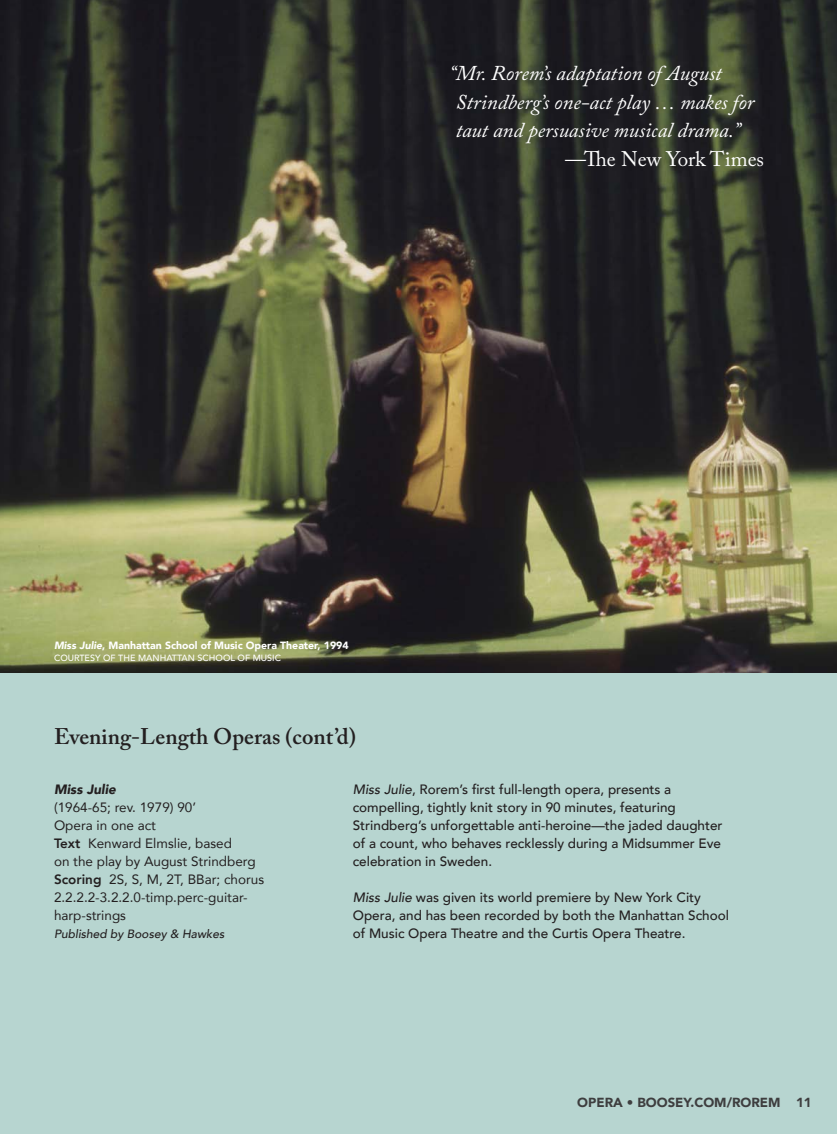
<style>
.page{position:relative;width:837px;height:1134px;background:#fff}
.page>*{position:absolute;margin:0;border:0;box-sizing:border-box;transform-origin:0 0}
.A_Head{font:600 22.5px "Adobe Caslon Pro";color:#231f20}
.Pull_quote{font:italic 21px/28.5px "Adobe Caslon Pro";color:#fff}
.Pull_quote-2{font:21px "Adobe Caslon Pro";color:#fff}
.listing_para_body{font:500 13.5px/18px "Avenir";color:#231f20}
.listing{font:13.5px/18px "Avenir";color:#231f20}
.Listing_Name{font:italic 900 13.5px "Avenir";color:#231f20}
.page_numbers_right{font:900 13.2px "Avenir";color:#3e3e3f}
.listing-2{font:italic 500 12px "Avenir";color:#231f20}
.photo_caption{font:900 10.5px "Avenir";color:#fff}
.photo_caption-2{font:500 9px "Avenir";color:#fff}
.s1{font-style:italic}
.s2{font-weight:800}
</style>
<div class="page">
<img style="left:0;top:0;width:837px;height:673px">
<div style="left:0;top:673px;width:837px;height:461px;background:#b7d5d0"></div>
<p class="Pull_quote" style="left:456px;top:59px;width:300px;text-indent:-7px">“Mr. Rorem’s adaptation of August<br>Strindberg’s one-act play … makes for taut and persuasive musical drama.”</p>
<p class="Pull_quote-2" style="left:565px;top:146px;width:200px">—The New York Times</p>
<p class="photo_caption" style="left:54px;top:636px;width:296px"><span class="s1">Miss Julie</span>, Manhattan School of Music Opera Theater, 1994</p>
<p class="photo_caption-2" style="left:54px;top:650px;width:229px">COURTESY OF THE MANHATTAN SCHOOL OF MUSIC</p>
<p class="A_Head" style="left:54px;top:723px;width:304px">Evening-Length Operas (cont’d)</p>
<p class="Listing_Name" style="left:54px;top:778px;width:64px">Miss Julie</p>
<p class="listing" style="left:54px;top:798px;width:144px">(1964-65; rev. 1979) 90’</p>
<p class="listing" style="left:54px;top:816px;width:104px">Opera in one act</p>
<p class="listing" style="left:54px;top:834px;width:203px"><span class="s2">Text</span> Kenward Elmslie, based<br>on the play by August Strindberg</p>
<p class="listing" style="left:54px;top:870px;width:212px"><span class="s2">Scoring</span> 2S, S, M, 2T, BBar; chorus</p>
<p class="listing" style="left:54px;top:888px;width:195px">2.2.2.2-3.2.2.0-timp.perc-guitar&shy;harp-strings</p>
<p class="listing-2" style="left:54px;top:927px;width:172px">Published by Boosey &amp; Hawkes</p>
<p class="listing_para_body" style="left:353px;top:780px;width:371px"><span class="s1">Miss Julie</span>, Rorem’s first full-length opera, presents a compelling, tightly knit story in 90 minutes, featuring Strindberg’s unforgettable anti-heroine—the jaded daughter of a count, who behaves recklessly during a Midsummer Eve celebration in Sweden.</p>
<p class="listing_para_body" style="left:353px;top:888px;width:378px"><span class="s1">Miss Julie</span> was given its world premiere by New York City<br>Opera, and has been recorded by both the Manhattan School of Music Opera Theatre and the Curtis Opera Theatre.</p>
<p class="page_numbers_right" style="left:577px;top:1091px;width:236px">OPERA • BOOSEY.COM/ROREM 11</p>
</div>
